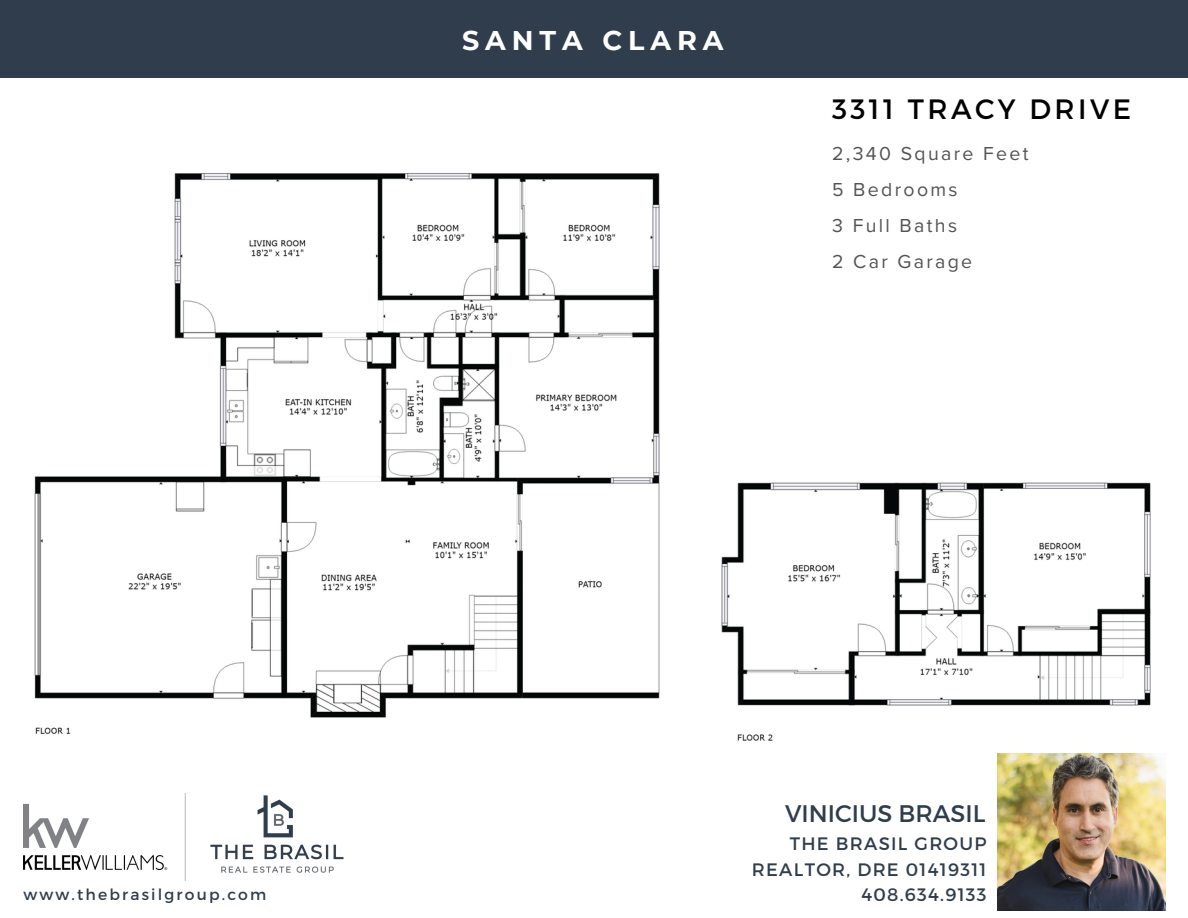
<style>
.page{position:relative;width:1188px;height:918px;background:#fff}
.page>*{position:absolute;margin:0;border:0;box-sizing:border-box;transform-origin:0 0}
.t1{font:28.05px "Montserrat";letter-spacing:.12em;color:#000}
.t2{font:700 27px "Montserrat";letter-spacing:.22em;color:#fff}
.t3{font:24px "Montserrat";color:#2f3d4c}
.t4{font:19.5px "Proxima Nova";letter-spacing:.12em;color:#545454}
.t5{font:18px "Montserrat";letter-spacing:.07em;color:#2f3d4c}
.t6{font:15.6px "Montserrat";letter-spacing:.14em;color:#2f3d4c}
</style>
<div class="page">
<div style="left:0;top:0;width:1188px;height:78px;background:#2f3d4c"></div>
<img style="left:997px;top:753px;width:168px;height:157px">
<img style="left:23px;top:794px;width:321px;height:86px">
<img style="left:34px;top:173px;width:1117px;height:568px">
<p class="t2" style="left:462px;top:23px;width:263px">SANTA CLARA</p>
<p class="t1" style="left:832px;top:91px;width:300px">3311 TRACY DRIVE</p>
<p class="t4" style="left:832px;top:142px;width:198px">2,340 Square Feet</p>
<p class="t4" style="left:832px;top:178px;width:127px">5 Bedrooms</p>
<p class="t4" style="left:832px;top:214px;width:126px">3 Full Baths</p>
<p class="t4" style="left:832px;top:250px;width:142px">2 Car Garage</p>
<p class="t6" style="left:23px;top:884px;width:244px">www.thebrasilgroup.com</p>
<p class="t3" style="left:785px;top:798px;width:202px">VINICIUS BRASIL</p>
<p class="t5" style="left:790px;top:832px;width:198px">THE BRASIL GROUP</p>
<p class="t5" style="left:752px;top:858px;width:236px">REALTOR, DRE 01419311</p>
<p class="t5" style="left:861px;top:883px;width:127px">408.634.9133</p>
</div>
